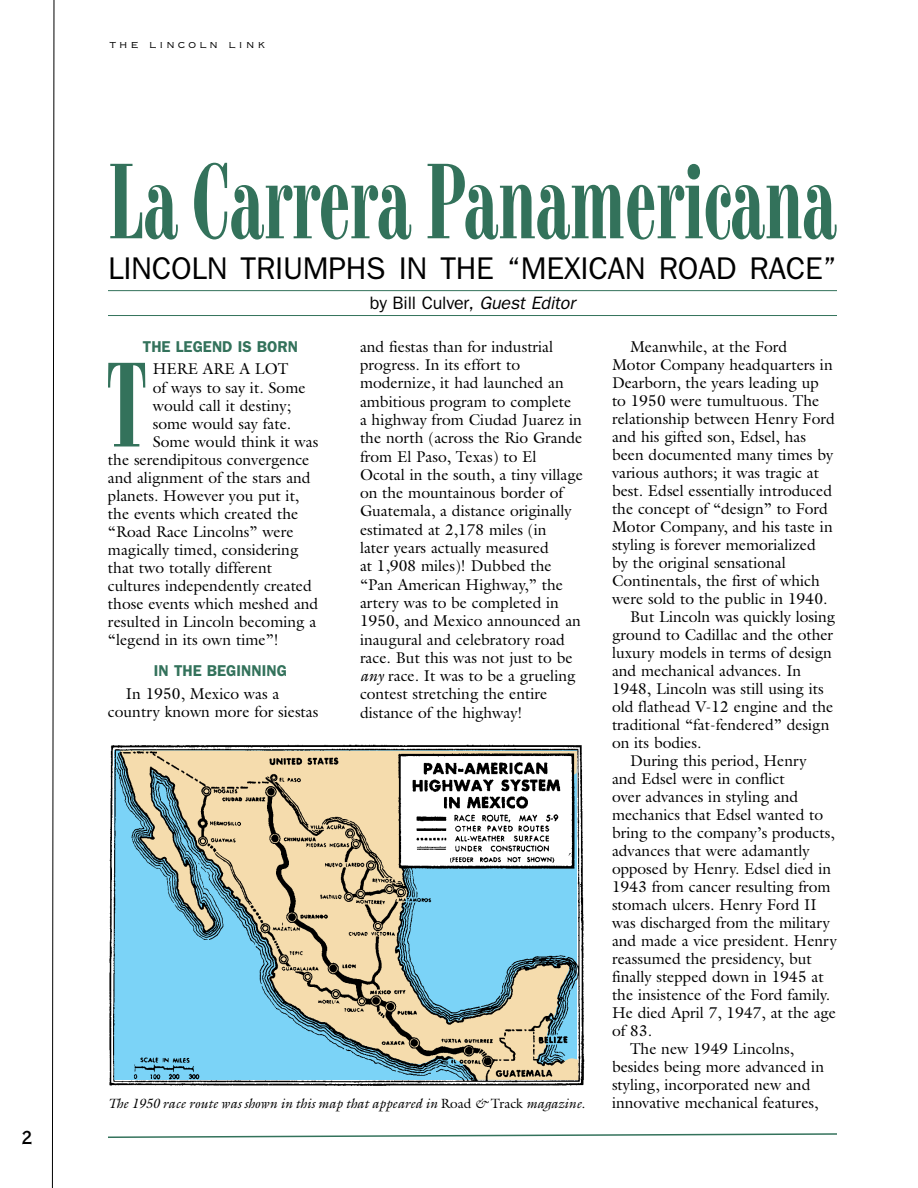
<style>
.page{position:relative;width:918px;height:1188px;background:#fff}
.page>*{position:absolute;margin:0;border:0;box-sizing:border-box;transform-origin:0 0}
.t1{font:112.95px "Modern 735 BT Roman A";color:#33725b}
.t2{font:100.5px "Modern 735 BT Roman A";letter-spacing:-.01em;color:#33725b}
.t3{font:31.5px "Franklin Gothic";letter-spacing:-.01em;color:#000}
.t4{font:18px "Franklin Gothic";letter-spacing:-.01em;color:#000}
.t5{font:18px "Copperplate Thirty AB";color:#000}
.t6{font:15.75px/18.3px "Galliard";color:#000}
.t7{font:600 15.75px "Franklin Gothic";color:#33725b}
.t8{font:italic 13.5px "Galliard";color:#000}
.t9{font:13.5px "Copperplate Thirty Two BC";letter-spacing:.2em;color:#000}
.s1{font-style:italic}
.s2{font-style:normal}
</style>
<div class="page">
<svg style="left:108px;top:1133px;width:729px;height:5px"></svg>
<svg style="left:52px;top:0;width:2px;height:1188px"></svg>
<hr style="left:108px;top:290px;width:729px;height:1px;background:#33725b">
<hr style="left:108px;top:315px;width:729px;height:1px;background:#33725b">
<img style="left:109px;top:744px;width:476px;height:342px">
<p class="t5" style="left:22px;top:1127px;width:12px">2</p>
<p class="t9" style="left:110px;top:38px;width:157px">the lincoln link</p>
<h2 class="t2" style="left:108px;top:143px;width:730px">La Carrera Panamericana</h2>
<h3 class="t3" style="left:108px;top:250px;width:730px">LINCOLN TRIUMPHS IN THE “M EXICAN ROAD RACE”</h3>
<p class="t4" style="left:370px;top:293px;width:207px">BY BILL CULVER, <span class="s1">Guest Editor</span></p>
<p class="t6" style="left:360px;top:337px;width:225px">and fiestas than for industrial progress. In its effort to modernize, it had launched an ambitious program to complete<br>a highway from Ciudad Juarez in the north (across the Rio Grande from El Paso, Texas) to El<br>Ocotal in the south, a tiny village on the mountainous border of<br>Guatemala, a distance originally estimated at 2,178 miles (in<br>later years actually measured<br>at 1,908 miles)! Dubbed the “Pan American Highway,” the artery was to be completed in<br>1950, and Mexico announced an inaugural and celebratory road race. But this was not just to be <span class="s1">any</span> race. It was to be a grueling contest stretching the entire distance of the highway!</p>
<p class="t6" style="left:630px;top:337px;width:159px">Meanwhile, at the Ford</p>
<p class="t7" style="left:143px;top:337px;width:157px">THE LEGEND IS BORN</p>
<h1 class="t1" style="left:107px;top:340px;width:42px">T</h1>
<p class="t6" style="left:153px;top:360px;width:137px">here are a lot</p>
<p class="t6" style="left:612px;top:355px;width:222px">Motor Company headquarters in</p>
<p class="t6" style="left:612px;top:373px;width:208px">Dearborn, the years leading up</p>
<p class="t6" style="left:612px;top:391px;width:209px">to 1950 were tumultuous. The</p>
<p class="t6" style="left:612px;top:409px;width:224px">relationship between Henry Ford</p>
<p class="t6" style="left:612px;top:427px;width:195px">and his gifted son, Edsel, has</p>
<p class="t6" style="left:612px;top:445px;width:223px">been documented many times by</p>
<p class="t6" style="left:612px;top:463px;width:209px">various authors; it was tragic at</p>
<p class="t6" style="left:612px;top:481px;width:222px">best. Edsel essentially introduced</p>
<p class="t6" style="left:612px;top:499px;width:217px">the concept of “design” to Ford</p>
<p class="t6" style="left:612px;top:517px;width:222px">Motor Company, and his taste in</p>
<p class="t6" style="left:612px;top:535px;width:205px">styling is forever memorialized</p>
<p class="t6" style="left:612px;top:553px;width:175px">by the original sensational</p>
<p class="t6" style="left:612px;top:571px;width:209px">Continentals, the first of which</p>
<p class="t6" style="left:612px;top:589px;width:217px">were sold to the public in 1940.</p>
<p class="t6" style="left:630px;top:607px;width:207px">But Lincoln was quickly losing</p>
<p class="t6" style="left:612px;top:625px;width:223px">ground to Cadillac and the other</p>
<p class="t6" style="left:612px;top:643px;width:221px">luxury models in terms of design</p>
<p class="t6" style="left:612px;top:661px;width:191px">and mechanical advances. In</p>
<p class="t6" style="left:612px;top:679px;width:213px">1948, Lincoln was still using its</p>
<p class="t6" style="left:612px;top:697px;width:223px">old flathead V-12 engine and the</p>
<p class="t6" style="left:612px;top:715px;width:219px">traditional “fat-fendered” design</p>
<p class="t6" style="left:612px;top:733px;width:91px">on its bodies.</p>
<p class="t6" style="left:630px;top:751px;width:178px">During this period, Henry</p>
<p class="t6" style="left:612px;top:769px;width:174px">and Edsel were in conflict</p>
<p class="t6" style="left:612px;top:787px;width:188px">over advances in styling and</p>
<p class="t6" style="left:612px;top:805px;width:213px">mechanics that Edsel wanted to</p>
<p class="t6" style="left:612px;top:823px;width:224px">bring to the company’s products,</p>
<p class="t6" style="left:612px;top:841px;width:199px">advances that were adamantly</p>
<p class="t6" style="left:612px;top:859px;width:221px">opposed by Henry. Edsel died in</p>
<p class="t6" style="left:612px;top:877px;width:220px">1943 from cancer resulting from</p>
<p class="t6" style="left:612px;top:895px;width:206px">stomach ulcers. Henry Ford II</p>
<p class="t6" style="left:612px;top:913px;width:220px">was discharged from the military</p>
<p class="t6" style="left:612px;top:931px;width:226px">and made a vice president. Henry</p>
<p class="t6" style="left:612px;top:949px;width:201px">reassumed the presidency, but</p>
<p class="t6" style="left:612px;top:967px;width:213px">finally stepped down in 1945 at</p>
<p class="t6" style="left:612px;top:985px;width:220px">the insistence of the Ford family.</p>
<p class="t6" style="left:612px;top:1003px;width:226px">He died April 7, 1947, at the age</p>
<p class="t6" style="left:612px;top:1021px;width:42px">of 83.</p>
<p class="t6" style="left:630px;top:1039px;width:166px">The new 1949 Lincolns,</p>
<p class="t6" style="left:612px;top:1057px;width:214px">besides being more advanced in</p>
<p class="t6" style="left:612px;top:1075px;width:200px">styling, incorporated new and</p>
<p class="t6" style="left:612px;top:1093px;width:208px">innovative mechanical features,</p>
<p class="t6" style="left:153px;top:378px;width:154px">of ways to say it. Some</p>
<p class="t6" style="left:153px;top:396px;width:140px">would call it destiny;</p>
<p class="t6" style="left:153px;top:414px;width:140px">some would say fate.</p>
<p class="t6" style="left:153px;top:432px;width:167px">Some would think it was</p>
<p class="t6" style="left:108px;top:450px;width:203px">the serendipitous convergence</p>
<p class="t6" style="left:108px;top:468px;width:204px">and alignment of the stars and</p>
<p class="t6" style="left:108px;top:486px;width:193px">planets. However you put it,</p>
<p class="t6" style="left:108px;top:504px;width:192px">the events which created the</p>
<p class="t6" style="left:108px;top:522px;width:187px">“Road Race Lincolns” were</p>
<p class="t6" style="left:108px;top:540px;width:192px">magically timed, considering</p>
<p class="t6" style="left:108px;top:558px;width:166px">that two totally different</p>
<p class="t6" style="left:108px;top:576px;width:205px">cultures independently created</p>
<p class="t6" style="left:108px;top:594px;width:212px">those events which meshed and</p>
<p class="t6" style="left:108px;top:612px;width:210px">resulted in Lincoln becoming a</p>
<p class="t6" style="left:108px;top:630px;width:172px">“legend in its own time”!</p>
<p class="t7" style="left:154px;top:661px;width:135px">IN THE BEGINNING</p>
<p class="t6" style="left:108px;top:684px;width:212px;text-indent:18px">In 1950, Mexico was a country known more for siestas</p>
<p class="t8" style="left:108px;top:1095px;width:479px">The 1950 race route was shown in this map that appeared in <span class="s2">Road</span> &amp; <span class="s2">Track</span> magazine.</p>
</div>
